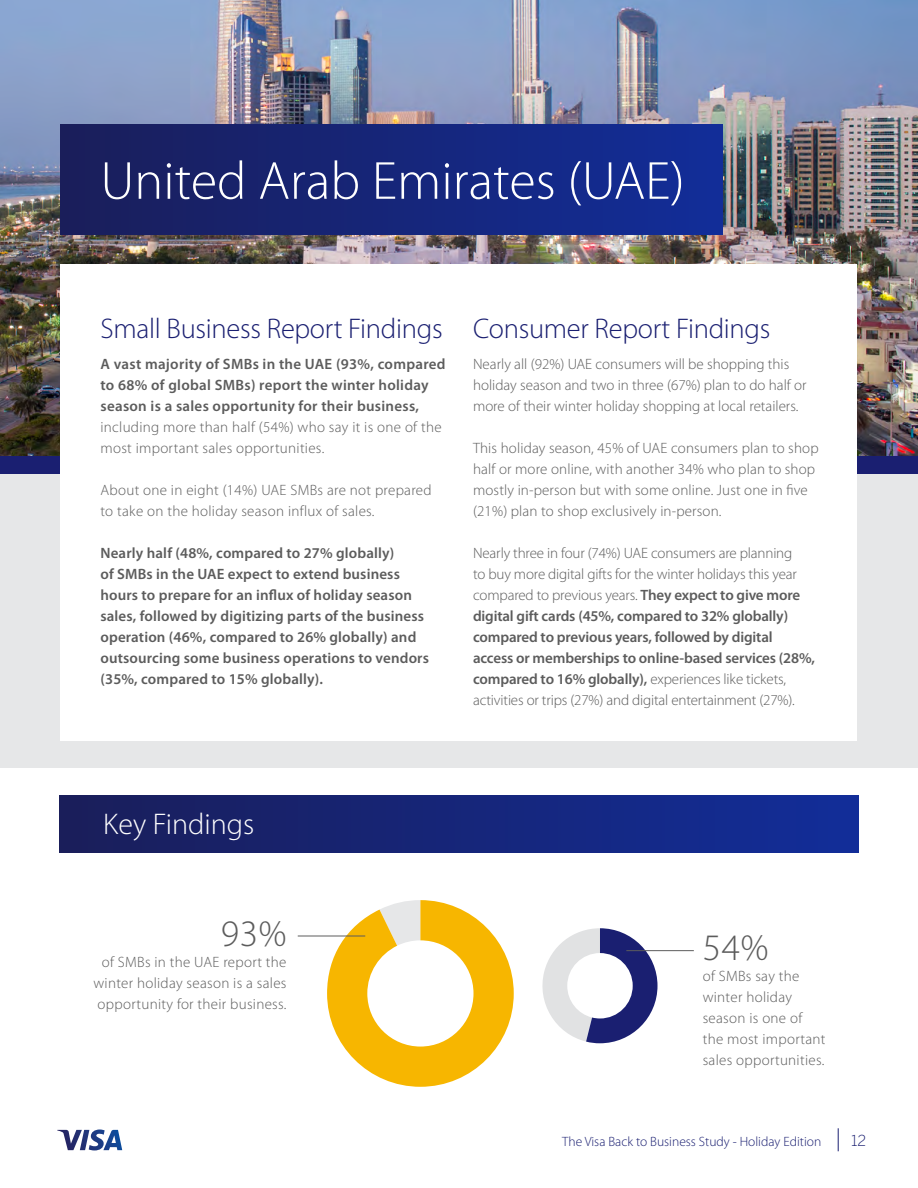
<style>
.page{position:relative;width:918px;height:1188px;background:#fff}
.page>*{position:absolute;margin:0;border:0;box-sizing:border-box;transform-origin:0 0}
.t1{font:300 54px "Myriad Pro";color:#fff}
.t2{font:300 37.5px "Myriad Pro";color:#5c5c5c}
.t3{font:300 30px "Myriad Pro";color:#fff}
.t4{font:300 28.5px "Myriad Pro";letter-spacing:-.01em;color:#1a1f71}
.t5{font:300 15px/21px "Myriad Pro";letter-spacing:.01em;color:#5c5c5c}
.t6{font:600 15px/21px "Myriad Pro";letter-spacing:.01em;color:#5c5c5c}
.t7{font:300 15px/21px "Myriad Pro";letter-spacing:-.01em;color:#5c5c5c}
.t8{font:300 15px "Benton Sans";color:#1a1f71}
.t9{font:300 13.5px "Myriad Pro";color:#1a1f71}
.s1{font-weight:300}
.s2{font-weight:600}
</style>
<div class="page">
<svg style="left:838px;top:1128px;width:1px;height:23px"></svg>
<svg style="left:57px;top:1130px;width:65px;height:20px"></svg>
<img style="left:0;top:0;width:918px;height:456px">
<div style="left:0;top:474px;width:918px;height:294px;background:#e6e7e8"></div>
<div style="left:0;top:456px;width:918px;height:18px;background:#1a1f71"></div>
<div style="left:61px;top:125px;width:661px;height:109px;background:linear-gradient(to right,#1a1e5a,#122d99)"></div>
<div style="left:61px;top:264px;width:796px;height:477px;background:#fff"></div>
<div style="left:60px;top:795px;width:798px;height:57px;background:linear-gradient(to right,#1a1e5a,#122d99)"></div>
<svg style="left:327px;top:900px;width:187px;height:187px"></svg>
<svg style="left:542px;top:928px;width:116px;height:115px"></svg>
<hr style="left:298px;top:936px;width:67px;height:1px;background:#5c5c5c">
<hr style="left:626px;top:950px;width:68px;height:1px;background:#5c5c5c">
<h2 class="t1" style="left:100px;top:151px;width:586px">United Arab Emirates (UAE)</h2>
<h3 class="t4" style="left:100px;top:313px;width:344px">Small Business Report Findings</h3>
<p class="t6" style="left:100px;top:353px;width:347px">A vast majority of SMBs in the UAE (93%, compared to 68% of global SMBs) report the winter holiday season is a sales opportunity for their business, <span class="s1">including more than half (54%) who say it is one of the most important sales opportunities.</span></p>
<p class="t5" style="left:100px;top:480px;width:333px">About one in eight (14%) UAE SMBs are not prepared to take on the holiday season influx of sales.</p>
<p class="t6" style="left:100px;top:542px;width:330px">Nearly half (48%, compared to 27% globally)<br>of SMBs in the UAE expect to extend business hours to prepare for an influx of holiday season sales, followed by digitizing parts of the business operation (46%, compared to 26% globally) and outsourcing some business operations to vendors (35%, compared to 15% globally).</p>
<h3 class="t4" style="left:473px;top:313px;width:299px">Consumer Report Findings</h3>
<p class="t5" style="left:473px;top:354px;width:335px">Nearly all (92%) UAE consumers will be shopping this holiday season and two in three (67%) plan to do half or more of their winter holiday shopping at local retailers.</p>
<p class="t5" style="left:473px;top:438px;width:347px">This holiday season, 45% of UAE consumers plan to shop half or more online, with another 34% who plan to shop mostly in-person but with some online. Just one in five (21%) plan to shop exclusively in-person.</p>
<p class="t7" style="left:473px;top:543px;width:343px">Nearly three in four (74%) UAE consumers are planning<br>to buy more digital gifts for the winter holidays this year compared to previous years. <span class="s2">They expect to give more digital gift cards (45%, compared to 32% globally) compared to previous years, followed by digital access or memberships to online-based services (28%, compared to 16% globally),</span> experiences like tickets, activities or trips (27%) and digital entertainment (27%).</p>
<h3 class="t3" style="left:103px;top:807px;width:153px">Key Findings</h3>
<p class="t2" style="left:221px;top:913px;width:67px">93%</p>
<p class="t5" style="left:93px;top:952px;width:195px;text-align:center">of SMBs in the UAE report the winter holiday season is a sales opportunity for their business.</p>
<p class="t2" style="left:703px;top:927px;width:67px">54%</p>
<p class="t5" style="left:703px;top:965px;width:124px">of SMBs say the winter holiday season is one of the most important sales opportunities.</p>
<p class="t9" style="left:562px;top:1134px;width:260px">The Visa Back to Business Study - Holiday Edition</p>
<p class="t8" style="left:851px;top:1132px;width:17px">12</p>
</div>
